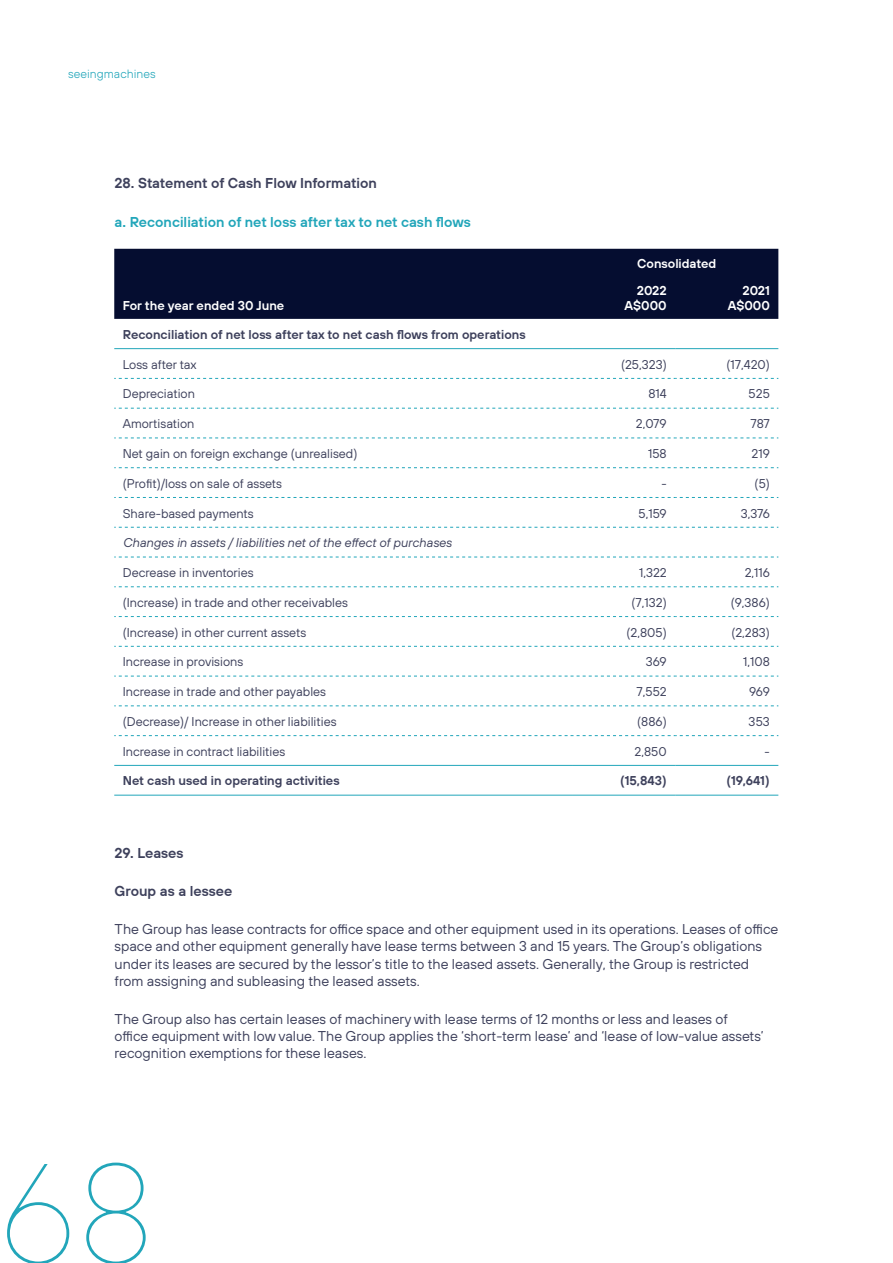
<style>
.page{position:relative;width:893px;height:1263px;background:#fff}
.page>*{position:absolute;margin:0;border:0;box-sizing:border-box;transform-origin:0 0}
.t1{font:100 141.45px "TT Hoves";color:#22a6ba}
.t2{font:14.25px/17.1px "TT Hoves";color:#3e415c}
.t3{font:600 14.25px "TT Hoves";color:#3e415c}
.t4{font:600 14.25px "TT Hoves";color:#22a6ba}
.t5{font:12.75px "TT Hoves";color:#3e415c}
.t6{font:600 12.75px "TT Hoves";color:#3e415c}
.t7{font:italic 12.75px "TT Hoves";color:#3e415c}
.t8{font:600 12.75px/15.3px "TT Hoves";color:#fff;text-align:right}
.t9{font:300 12px "TT Hoves";color:#22a6ba}
</style>
<div class="page">
<div style="left:114px;top:249px;width:664px;height:70px;background:#050d30"></div>
<svg style="left:114px;top:378px;width:664px;height:1px"></svg>
<svg style="left:114px;top:408px;width:664px;height:1px"></svg>
<svg style="left:114px;top:438px;width:664px;height:1px"></svg>
<svg style="left:114px;top:467px;width:664px;height:1px"></svg>
<svg style="left:114px;top:497px;width:664px;height:1px"></svg>
<svg style="left:114px;top:527px;width:664px;height:1px"></svg>
<svg style="left:114px;top:557px;width:664px;height:1px"></svg>
<svg style="left:114px;top:586px;width:664px;height:1px"></svg>
<svg style="left:114px;top:616px;width:664px;height:1px"></svg>
<svg style="left:114px;top:646px;width:664px;height:1px"></svg>
<svg style="left:114px;top:676px;width:664px;height:1px"></svg>
<svg style="left:114px;top:705px;width:664px;height:1px"></svg>
<hr style="left:675px;top:765px;width:103px;height:1px;background:#22a6ba">
<hr style="left:114px;top:795px;width:458px;height:1px;background:#22a6ba">
<hr style="left:572px;top:795px;width:103px;height:1px;background:#22a6ba">
<hr style="left:675px;top:795px;width:103px;height:1px;background:#22a6ba">
<hr style="left:114px;top:765px;width:458px;height:1px;background:#22a6ba">
<hr style="left:572px;top:765px;width:103px;height:1px;background:#22a6ba">
<svg style="left:114px;top:735px;width:664px;height:1px"></svg>
<hr style="left:114px;top:348px;width:458px;height:1px;background:#22a6ba">
<hr style="left:572px;top:348px;width:103px;height:1px;background:#22a6ba">
<hr style="left:675px;top:348px;width:103px;height:1px;background:#22a6ba">
<p class="t9" style="left:68px;top:66px;width:89px">seeingmachines</p>
<p class="t3" style="left:115px;top:174px;width:264px">28. Statement of Cash Flow Information</p>
<p class="t4" style="left:115px;top:212px;width:358px">a. Reconciliation of net loss after tax to net cash flows</p>
<p class="t8" style="left:123px;top:298px;width:163px">For the year ended 30 June</p>
<p class="t8" style="left:637px;top:255px;width:81px">Consolidated</p>
<p class="t8" style="left:624px;top:283px;width:44px">2022<br>A$000</p>
<p class="t8" style="left:728px;top:283px;width:44px">2021<br>A$000</p>
<p class="t6" style="left:123px;top:326px;width:404px">Reconciliation of net loss after tax to net cash flows from operations</p>
<p class="t5" style="left:123px;top:356px;width:75px">Loss after tax</p>
<p class="t5" style="left:621px;top:356px;width:47px">(25,323)</p>
<p class="t5" style="left:727px;top:356px;width:45px">(17,420)</p>
<p class="t5" style="left:123px;top:386px;width:74px">Depreciation</p>
<p class="t5" style="left:648px;top:386px;width:20px">814</p>
<p class="t5" style="left:749px;top:386px;width:23px">525</p>
<p class="t5" style="left:123px;top:416px;width:73px">Amortisation</p>
<p class="t5" style="left:636px;top:416px;width:32px">2,079</p>
<p class="t5" style="left:750px;top:416px;width:21px">787</p>
<p class="t5" style="left:123px;top:446px;width:236px">Net gain on foreign exchange (unrealised)</p>
<p class="t5" style="left:648px;top:446px;width:20px">158</p>
<p class="t5" style="left:752px;top:446px;width:20px">219</p>
<p class="t5" style="left:123px;top:475px;width:161px">(Profit)/loss on sale of assets</p>
<p class="t5" style="left:661px;top:475px;width:7px">-</p>
<p class="t5" style="left:755px;top:475px;width:17px">(5)</p>
<p class="t5" style="left:123px;top:505px;width:132px">Share-based payments</p>
<p class="t5" style="left:639px;top:505px;width:30px">5,159</p>
<p class="t5" style="left:741px;top:505px;width:31px">3,376</p>
<p class="t7" style="left:123px;top:535px;width:330px">Changes in assets / liabilities net of the effect of purchases</p>
<p class="t5" style="left:123px;top:565px;width:132px">Decrease in inventories</p>
<p class="t5" style="left:639px;top:565px;width:29px">1,322</p>
<p class="t5" style="left:745px;top:565px;width:27px">2,116</p>
<p class="t5" style="left:123px;top:594px;width:227px">(Increase) in trade and other receivables</p>
<p class="t5" style="left:632px;top:594px;width:37px">(7,132)</p>
<p class="t5" style="left:731px;top:594px;width:41px">(9,386)</p>
<p class="t5" style="left:123px;top:624px;width:185px">(Increase) in other current assets</p>
<p class="t5" style="left:626px;top:624px;width:42px">(2,805)</p>
<p class="t5" style="left:731px;top:624px;width:40px">(2,283)</p>
<p class="t5" style="left:123px;top:654px;width:122px">Increase in provisions</p>
<p class="t5" style="left:646px;top:654px;width:22px">369</p>
<p class="t5" style="left:743px;top:654px;width:28px">1,108</p>
<p class="t5" style="left:123px;top:684px;width:205px">Increase in trade and other payables</p>
<p class="t5" style="left:636px;top:684px;width:32px">7,552</p>
<p class="t5" style="left:749px;top:684px;width:22px">969</p>
<p class="t5" style="left:123px;top:713px;width:215px">(Decrease)/ Increase in other liabilities</p>
<p class="t5" style="left:637px;top:713px;width:31px">(886)</p>
<p class="t5" style="left:749px;top:713px;width:23px">353</p>
<p class="t5" style="left:123px;top:743px;width:164px">Increase in contract liabilities</p>
<p class="t5" style="left:635px;top:743px;width:34px">2,850</p>
<p class="t5" style="left:765px;top:743px;width:7px">-</p>
<p class="t6" style="left:123px;top:772px;width:218px">Net cash used in operating activities</p>
<p class="t6" style="left:620px;top:772px;width:48px">(15,843)</p>
<p class="t6" style="left:726px;top:772px;width:45px">(19,641)</p>
<p class="t3" style="left:115px;top:843px;width:70px">29. Leases</p>
<p class="t3" style="left:115px;top:882px;width:119px">Group as a lessee</p>
<p class="t2" style="left:115px;top:921px;width:665px">The Group has lease contracts for office space and other equipment used in its operations. Leases of office space and other equipment generally have lease terms between 3 and 15 years. The Group’s obligations under its leases are secured by the lessor’s title to the leased assets. Generally, the Group is restricted from assigning and subleasing the leased assets.</p>
<p class="t2" style="left:115px;top:1010px;width:651px">The Group also has certain leases of machinery with lease terms of 12 months or less and leases of office equipment with low value. The Group applies the ‘short-term lease’ and ‘lease of low-value assets’ recognition exemptions for these leases.</p>
<h1 class="t1" style="left:0;top:1126px;width:157px">68</h1>
</div>
